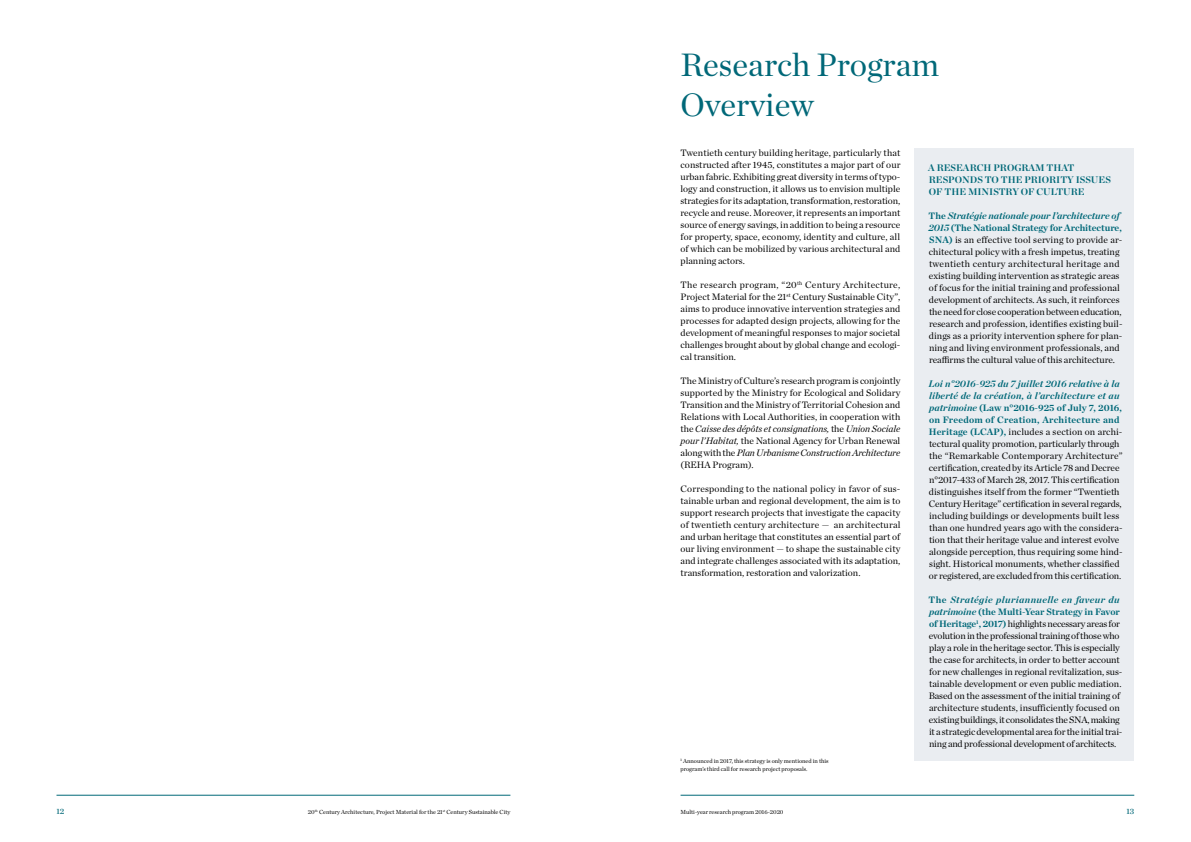
<style>
.page{position:relative;width:1191px;height:842px;background:#fff}
.page>*{position:absolute;margin:0;border:0;box-sizing:border-box;transform-origin:0 0}
.t1{font:33px/40px "Chronicle Deck";color:#006878}
.t2{font:9.5px/12px "Chronicle Deck";color:#000;text-align:justify}
.t3{font:italic 700 9.5px/12px "Chronicle Display";letter-spacing:.01em;color:#006878}
.t4{font:700 9.5px/12px "Chronicle Display";color:#006878}
.t5{font:italic 700 9.5px "Chronicle Display";letter-spacing:.045em;color:#006878}
.t6{font:8px "Chronicle Deck Semi";color:#006878}
.t7{font:6px/8px "Chronicle Deck";color:#000}
.s1{font-style:italic}
.s2{font-family:"Chronicle Deck";font-style:normal}
.s3{font-family:"Chronicle Display";font-weight:700;font-style:italic;color:#006878}
.s4{font-weight:700;color:#006878}
</style>
<div class="page">
<hr style="left:56px;top:795px;width:454px;height:1px;background:#006878">
<hr style="left:680px;top:795px;width:454px;height:1px;background:#006878">
<div style="left:914px;top:149px;width:220px;height:612px;background:#eaedf1"></div>
<h1 class="t1" style="left:680px;top:43px;width:260px">Research Program<br>Overview</h1>
<p class="t2" style="left:680px;top:147px;width:221px">Twentieth century building heritage, particularly that constructed after 1945, constitutes a major part of our urban fabric. Exhibiting great diversity in terms of typo&shy;logy and construction, it allows us to envision multiple strategies for its adaptation, transformation, restoration, recycle and reuse. Moreover, it represents an important source of energy savings, in addition to being a resource for property, space, economy, identity and culture, all of which can be mobilized by various architectural and planning actors.</p>
<p class="t2" style="left:680px;top:279px;width:221px">The research program, “20<sup>th</sup> Century Architecture, Project Material for the 21<sup>st</sup> Century Sustainable City”, aims to produce innovative intervention strategies and processes for adapted design projects, allowing for the development of meaningful responses to major societal challenges brought about by global change and ecologi&shy;cal transition.</p>
<p class="t2" style="left:680px;top:375px;width:221px">The Ministry of Culture’s research program is conjointly supported by the Ministry for Ecological and Solidary Transition and the Ministry of Territorial Cohesion and Relations with Local Authorities, in cooperation with the <span class="s1">Caisse des dépôts et consignations,</span> the <span class="s1">Union Sociale pour l’Habitat,</span> the National Agency for Urban Renewal along with the <span class="s1">Plan Urbanisme Construction Architecture </span>(REHA Program).</p>
<p class="t2" style="left:680px;top:483px;width:221px">Corresponding to the national policy in favor of sus&shy;tainable urban and regional development, the aim is to support research projects that investigate the capacity of twentieth century architecture — an architectural and urban heritage that constitutes an essential part of our living environment — to shape the sustainable city and integrate challenges associated with its adaptation, transformation, restoration and valorization.</p>
<p class="t7" style="left:680px;top:757px;width:150px"><sup>1</sup> Announced in 2017, this strategy is only mentioned in this program’s third call for research project proposals.</p>
<p class="t4" style="left:928px;top:161px;width:184px">A RESEARCH PROGRAM THAT<br>RESPONDS TO THE PRIORITY ISSUES<br>OF THE MINISTRY OF CULTURE</p>
<p class="t3" style="left:928px;top:208px;width:192px"><span class="s2">The</span> Stratégie nationale pour l’architecture of</p>
<p class="t2" style="left:928px;top:221px;width:195px;text-align:left"><span class="s3">2015</span> <span class="s4">(The National Strategy for Architecture, SNA)</span> is an effective tool serving to provide ar&shy;chitectural policy with a fresh impetus, treating twentieth century architectural heritage and existing building intervention as strategic areas of focus for the initial training and professional development of architects. As such, it reinforces the need for close cooperation between education, research and profession, identifies existing buil&shy;dings as a priority intervention sphere for plan&shy;ning and living environment professionals, and reaffirms the cultural value of this architecture.</p>
<p class="t3" style="left:928px;top:376px;width:193px">Loi n°2016-925 du 7 juillet 2016 relative à la liberté de la création, à l’architecture et au</p>
<p class="t2" style="left:928px;top:401px;width:195px;text-align:left"><span class="s3">patrimoine</span> <span class="s4">(Law n°2016-925 of July 7, 2016, on Freedom of Creation, Architecture and Heritage (LCAP),</span> includes a section on archi&shy;tectural quality promotion, particularly through the “Remarkable Contemporary Architecture” certification, created by its Article 78 and Decree n°2017-433 of March 28, 2017. This certification distinguishes itself from the former “Twentieth Century Heritage” certification in several regards, including buildings or developments built less than one hundred years ago with the considera&shy;tion that their heritage value and interest evolve alongside perception, thus requiring some hind&shy;sight. Historical monuments, whether classified or registered, are excluded from this certification.</p>
<p class="t5" style="left:928px;top:591px;width:193px"><span class="s2">The</span> Stratégie pluriannuelle en faveur du</p>
<p class="t2" style="left:928px;top:605px;width:195px;text-align:left"><span class="s3">patrimoine</span> <span class="s4">(the Multi-Year Strategy in Favor of Heritage</span><sup>1</sup><span class="s4">, 2017)</span> highlights necessary areas for evolution in the professional training of those who play a role in the heritage sector. This is especially the case for architects, in order to better account for new challenges in regional revitalization, sus&shy;tainable development or even public mediation.<br>Based on the assessment of the initial training of architecture students, insufficiently focused on existing buildings, it consolidates the SNA, making it a strategic developmental area for the initial trai&shy;ning and professional development of architects.</p>
<p class="t6" style="left:56px;top:805px;width:9px">12</p>
<p class="t7" style="left:308px;top:807px;width:204px">20<sup>th</sup> Century Architecture, Project Material for the 21<sup>st</sup> Century Sustainable City</p>
<p class="t7" style="left:680px;top:807px;width:104px">Multi-year research program 2016-2020</p>
<p class="t6" style="left:1126px;top:805px;width:9px">13</p>
</div>
